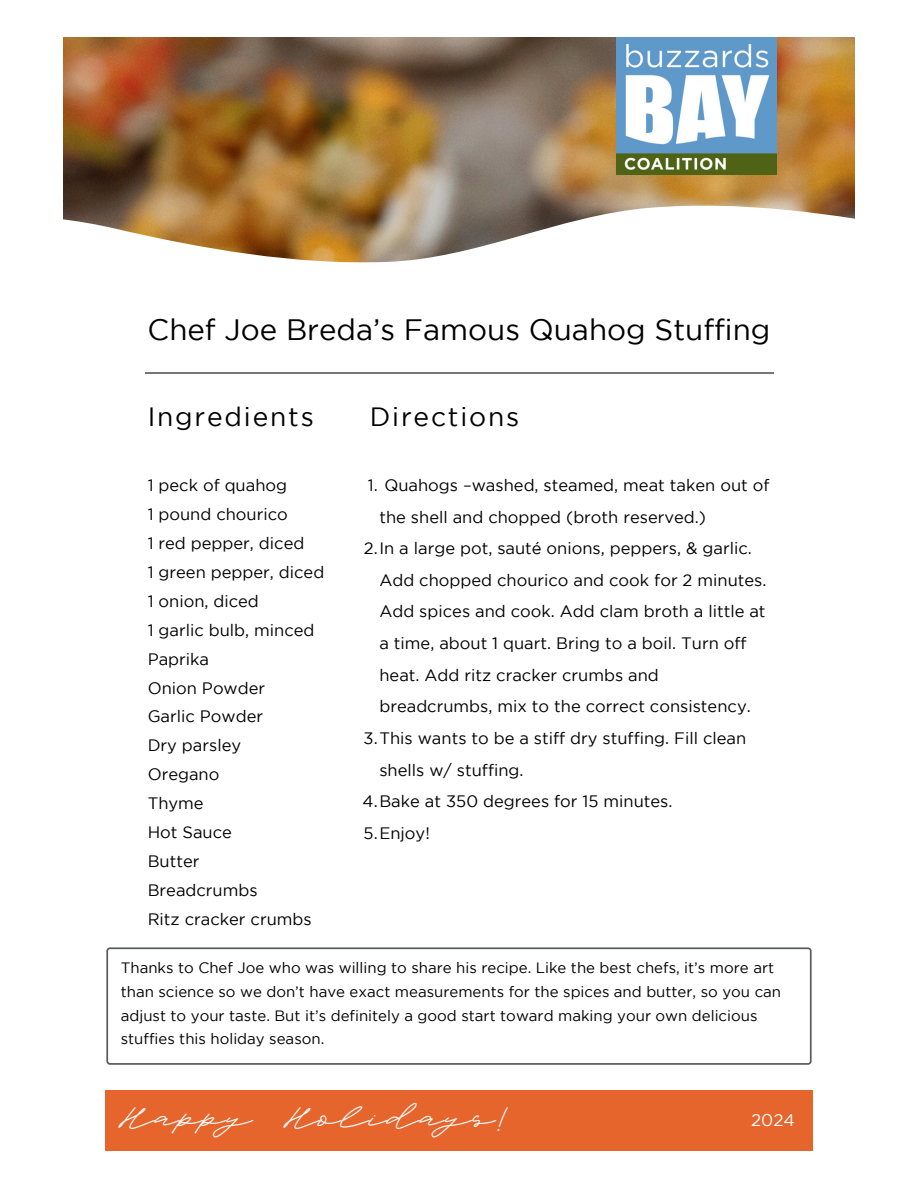
<style>
.page{position:relative;width:918px;height:1188px;background:#fff}
.page>*{position:absolute;margin:0;border:0;box-sizing:border-box;transform-origin:0 0}
.t1{font:39.45px "Scandilover Script";letter-spacing:.03em;color:#fff}
.t2{font:29.4px "Gotham";color:#000}
.t3{font:26.4px "Gotham";letter-spacing:.07em;color:#000}
.t4{font:16.95px "Gotham";color:#fff}
.t5{font:16.5px/28.8px "Gotham";color:#000}
.t6{font:15px/23.5px "Gotham";color:#000}
</style>
<div class="page">
<img style="left:63px;top:38px;width:792px;height:168px">
<svg style="left:63px;top:206px;width:792px;height:57px"></svg>
<hr style="left:145px;top:372px;width:629px;height:2px;background:#757677">
<svg style="left:106px;top:947px;width:706px;height:118px"></svg>
<img style="left:617px;top:38px;width:160px;height:137px">
<div style="left:105px;top:1090px;width:708px;height:60px;background:#e6652c"></div>
<h2 class="t2" style="left:148px;top:314px;width:624px">Chef Joe Breda’s Famous Quahog Stuffing</h2>
<h3 class="t3" style="left:148px;top:402px;width:168px">Ingredients</h3>
<h3 class="t3" style="left:370px;top:402px;width:151px">Directions</h3>
<p class="t5" style="left:148px;top:471px;width:178px">1 peck of quahog<br>1 pound chourico<br>1 red pepper, diced<br>1 green pepper, diced<br>1 onion, diced<br>1 garlic bulb, minced<br>Paprika<br>Onion Powder<br>Garlic Powder<br>Dry parsley<br>Oregano<br>Thyme<br>Hot Sauce<br>Butter<br>Breadcrumbs<br>Ritz cracker crumbs</p>
<p class="t5" style="left:368px;top:470px;width:403px">1. Quahogs –washed, steamed, meat taken out of</p>
<p class="t5" style="left:379px;top:502px;width:328px">the shell and chopped (broth reserved.)</p>
<p class="t5" style="left:364px;top:534px;width:390px">2.In a large pot, sauté onions, peppers, &amp; garlic.</p>
<p class="t5" style="left:379px;top:565px;width:389px">Add chopped chourico and cook for 2 minutes.</p>
<p class="t5" style="left:379px;top:597px;width:388px">Add spices and cook. Add clam broth a little at</p>
<p class="t5" style="left:379px;top:629px;width:369px">a time, about 1 quart. Bring to a boil. Turn off</p>
<p class="t5" style="left:379px;top:660px;width:281px">heat. Add ritz cracker crumbs and</p>
<p class="t5" style="left:379px;top:692px;width:373px">breadcrumbs, mix to the correct consistency.</p>
<p class="t5" style="left:364px;top:723px;width:384px">3.This wants to be a stiff dry stuffing. Fill clean</p>
<p class="t5" style="left:379px;top:755px;width:146px">shells w/ stuffing.</p>
<p class="t5" style="left:363px;top:787px;width:311px">4.Bake at 350 degrees for 15 minutes.</p>
<p class="t5" style="left:364px;top:818px;width:68px">5.Enjoy!</p>
<p class="t6" style="left:121px;top:956px;width:662px">Thanks to Chef Joe who was willing to share his recipe. Like the best chefs, it’s more art than science so we don’t have exact measurements for the spices and butter, so you can adjust to your taste. But it’s definitely a good start toward making your own delicious stuffies this holiday season.</p>
<h1 class="t1" style="left:118px;top:1102px;width:392px">Happy Holidays!</h1>
<p class="t4" style="left:751px;top:1111px;width:45px">2024</p>
</div>
